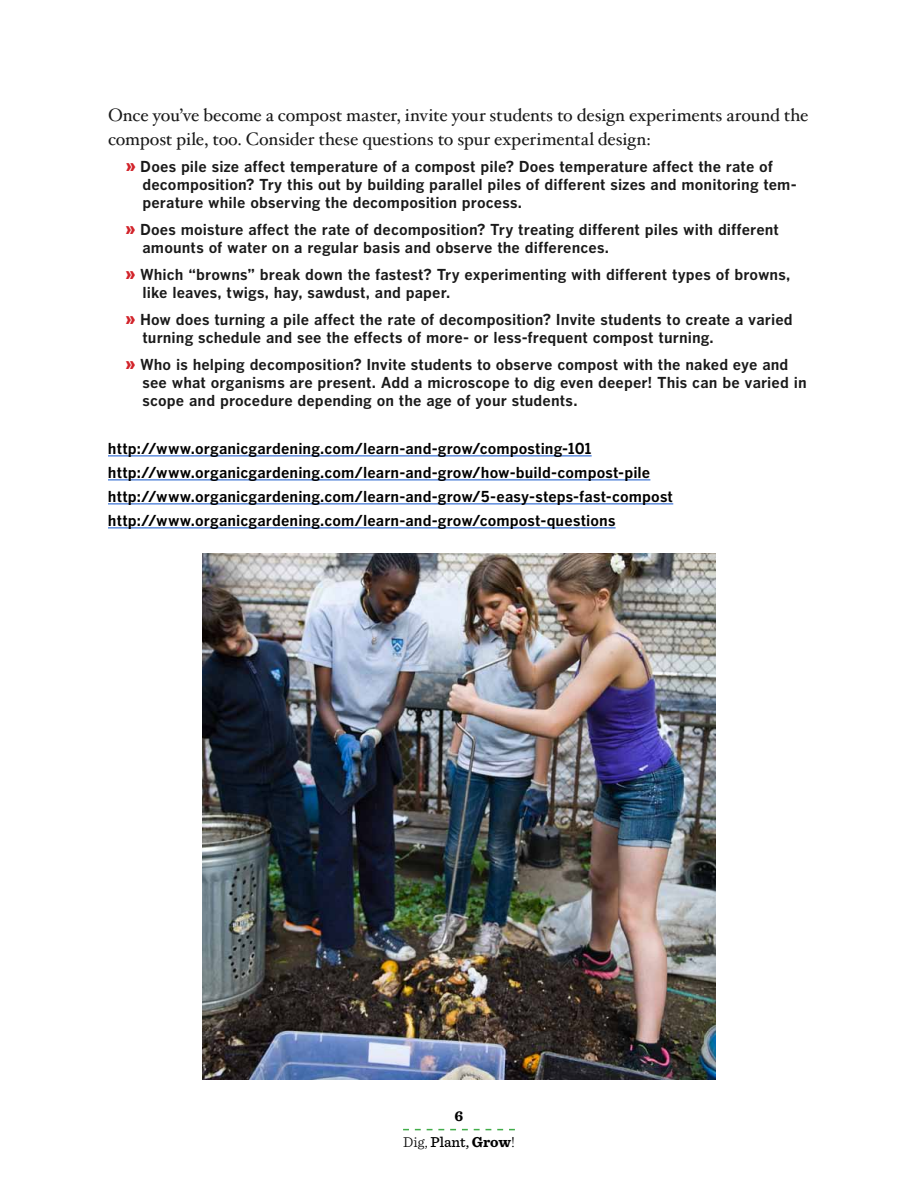
<style>
.page{position:relative;width:918px;height:1188px;background:#fff}
.page>*{position:absolute;margin:0;border:0;box-sizing:border-box;transform-origin:0 0}
.t1{font:18px/24px "Hoefler Text";letter-spacing:-.01em;color:#1a1a1a}
.t2{font:700 15px/18px "Benton Gothic";letter-spacing:.005em;color:#1a1a1a}
.t3{font:700 15px/24px "Benton Gothic";letter-spacing:.005em;color:#000}
.t4{font:500 15px/26.2px "Sentinel";color:#000;text-align:center}
.s1{font-weight:900;color:#d2232a}
.s2{font-weight:700}
.s3{font-weight:300}
</style>
<div class="page">
<svg style="left:403px;top:1129px;width:112px;height:1px"></svg>
<hr style="left:108px;top:456px;width:484px;height:1px;background:#15c">
<hr style="left:108px;top:480px;width:542px;height:1px;background:#15c">
<hr style="left:108px;top:504px;width:565px;height:1px;background:#15c">
<hr style="left:108px;top:528px;width:508px;height:1px;background:#15c">
<img style="left:202px;top:554px;width:514px;height:526px">
<p class="t1" style="left:108px;top:104px;width:702px">Once you’ve become a compost master, invite your students to design experiments around the compost pile, too. Consider these questions to spur experimental design:</p>
<p class="t2" style="left:142px;top:158px;width:656px;text-indent:-16px"><span class="s1">»</span> Does pile size affect temperature of a compost pile? Does temperature affect the rate of decomposition? Try this out by building parallel piles of different sizes and monitoring tem&shy;perature while observing the decomposition process.</p>
<p class="t2" style="left:142px;top:221px;width:638px;text-indent:-16px"><span class="s1">»</span> Does moisture affect the rate of decomposition? Try treating different piles with different amounts of water on a regular basis and observe the differences.</p>
<p class="t2" style="left:142px;top:266px;width:649px;text-indent:-16px"><span class="s1">»</span> Which “browns” break down the fastest? Try experimenting with different types of browns, like leaves, twigs, hay, sawdust, and paper.</p>
<p class="t2" style="left:142px;top:311px;width:652px;text-indent:-16px"><span class="s1">»</span> How does turning a pile affect the rate of decomposition? Invite students to create a varied turning schedule and see the effects of more- or less-frequent compost turning.</p>
<p class="t2" style="left:142px;top:356px;width:666px;text-indent:-16px"><span class="s1">»</span> Who is helping decomposition? Invite students to observe compost with the naked eye and see what organisms are present. Add a microscope to dig even deeper! This can be varied in scope and procedure depending on the age of your students.</p>
<p class="t3" style="left:108px;top:437px;width:567px">http://www.organicgardening.com/learn-and-grow/composting-101 http://www.organicgardening.com/learn-and-grow/how-build-compost-pile http://www.organicgardening.com/learn-and-grow/5-easy-steps-fast-compost http://www.organicgardening.com/learn-and-grow/compost-questions</p>
<p class="t4" style="left:403px;top:1102px;width:113px"><span class="s2">6<br></span><span class="s3">Dig,</span> Plant, <span class="s2">Grow</span><span class="s3">!</span></p>
</div>
